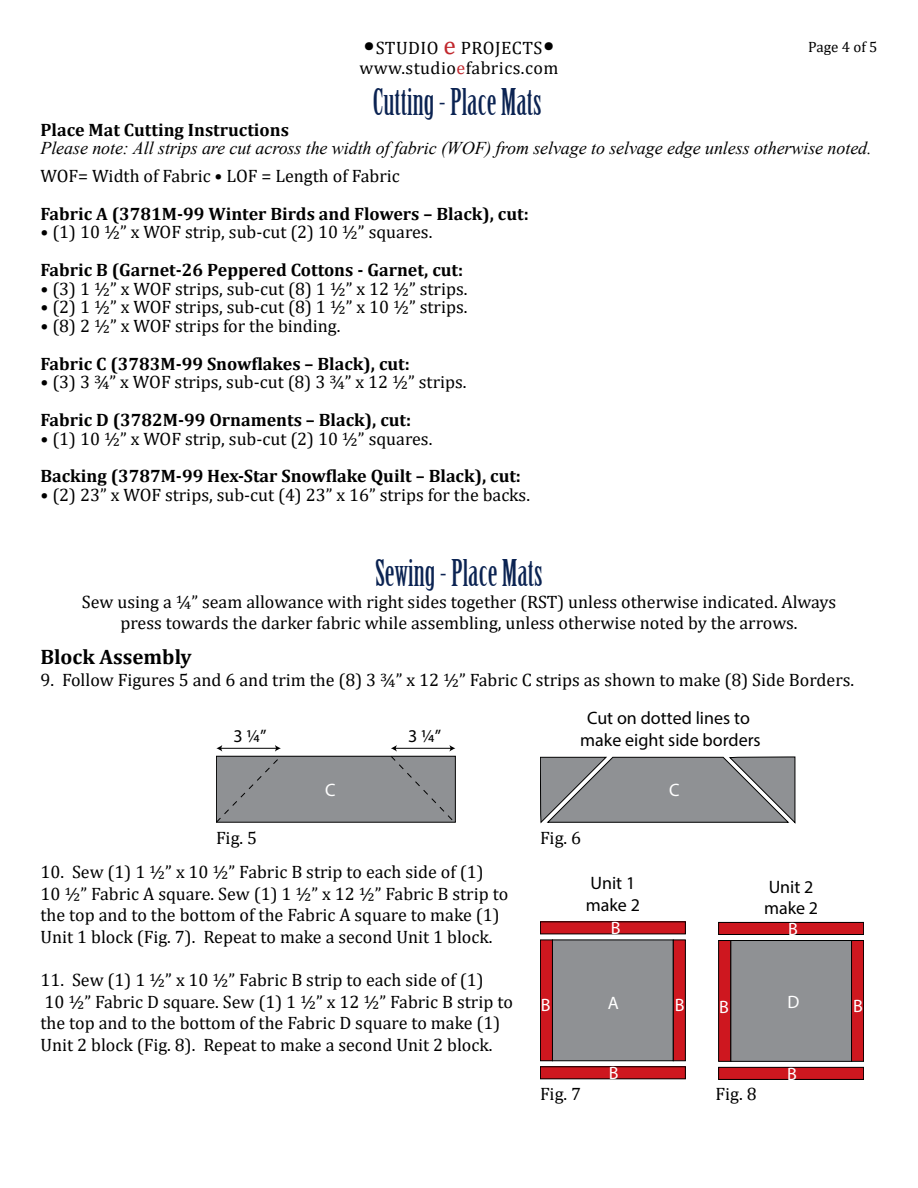
<style>
.page{position:relative;width:918px;height:1188px;background:#fff}
.page>*{position:absolute;margin:0;border:0;box-sizing:border-box;transform-origin:0 0}
.t1{font:36px "Birch Std";color:#0b2352}
.t2{font:700 21px "Cambria";color:#000}
.t3{font:18px/21.6px "Cambria";color:#000}
.t4{font:700 18px "Cambria";color:#000}
.t5{font:italic 18px "Times New Roman";letter-spacing:-.005em;color:#000}
.t6{font:18px/21.6px "Myriad Pro";color:#000}
.t7{font:18px "Cambria";letter-spacing:.025em;color:#000}
.t8{font:18px "Myriad Pro";color:#fff}
.t9{font:15px "Cambria";color:#000}
.s1{font-size:27px}
.s2{font-size:25.5px;color:#c1272d}
.s3{color:#c0272e}
</style>
<div class="page">
<svg style="left:540px;top:756px;width:255px;height:68px;background:#8e9093"></svg>
<div style="left:552px;top:940px;width:122px;height:121px;background:#8f9194;border:1px solid #000"></div>
<div style="left:540px;top:940px;width:12px;height:121px;background:#ce171f"></div>
<div style="left:540px;top:940px;width:13px;height:121px;border:1px solid #000"></div>
<div style="left:673px;top:940px;width:13px;height:121px;background:#ce171f;border:1px solid #000"></div>
<div style="left:540px;top:922px;width:145px;height:12px;background:#ce171f"></div>
<div style="left:540px;top:1067px;width:145px;height:12px;background:#ce171f"></div>
<div style="left:540px;top:1066px;width:146px;height:13px;border:1px solid #000"></div>
<div style="left:730px;top:940px;width:122px;height:122px;background:#8f9194;border:1px solid #000"></div>
<div style="left:718px;top:940px;width:13px;height:122px;background:#ce171f;border:1px solid #000"></div>
<div style="left:852px;top:941px;width:12px;height:120px;background:#ce171f"></div>
<div style="left:851px;top:940px;width:13px;height:122px;border:1px solid #000"></div>
<div style="left:719px;top:922px;width:145px;height:13px;background:#ce171f"></div>
<div style="left:718px;top:922px;width:146px;height:13px;border:1px solid #000"></div>
<div style="left:719px;top:1067px;width:145px;height:12px;background:#ce171f"></div>
<div style="left:718px;top:1067px;width:146px;height:13px;border:1px solid #000"></div>
<div style="left:216px;top:756px;width:239px;height:66px;background:#8f9194"></div>
<div style="left:216px;top:756px;width:240px;height:67px;border:1px solid #000"></div>
<svg style="left:216px;top:745px;width:66px;height:78px"></svg>
<svg style="left:390px;top:745px;width:66px;height:78px"></svg>
<p class="t7" style="left:363px;top:37px;width:193px"><span class="s1">•</span>STUDIO <span class="s2">e</span> PROJECTS<span class="s1">•</span></p>
<p class="t9" style="left:808px;top:38px;width:71px">Page 4 of 5</p>
<p class="t7" style="left:360px;top:57px;width:200px">www.studio<span class="s3">e</span>fabrics.com</p>
<h1 class="t1" style="left:373px;top:81px;width:171px">Cutting - Place Mats</h1>
<p class="t4" style="left:40px;top:117px;width:250px">Place Mat Cutting Instructions</p>
<p class="t5" style="left:40px;top:136px;width:833px">Please note: All strips are cut across the width of fabric (WOF) from selvage to selvage edge unless otherwise noted.</p>
<p class="t3" style="left:40px;top:165px;width:361px">WOF= Width of Fabric • LOF = Length of Fabric</p>
<p class="t4" style="left:40px;top:201px;width:490px">Fabric A (3781M-99 Winter Birds and Flowers – Black), cut:</p>
<p class="t3" style="left:40px;top:221px;width:393px">• (1) 10 ½” x WOF strip, sub-cut (2) 10 ½” squares.</p>
<p class="t4" style="left:40px;top:257px;width:424px">Fabric B (Garnet-26 Peppered Cottons - Garnet, cut:</p>
<p class="t3" style="left:40px;top:278px;width:429px">• (3) 1 ½” x WOF strips, sub-cut (8) 1 ½” x 12 ½” strips.</p>
<p class="t3" style="left:40px;top:296px;width:429px">• (2) 1 ½” x WOF strips, sub-cut (8) 1 ½” x 10 ½” strips.</p>
<p class="t3" style="left:40px;top:315px;width:302px">• (8) 2 ½” x WOF strips for the binding.</p>
<p class="t4" style="left:40px;top:351px;width:371px">Fabric C (3783M-99 Snowflakes – Black), cut:</p>
<p class="t3" style="left:40px;top:371px;width:428px">• (3) 3 ¾” x WOF strips, sub-cut (8) 3 ¾” x 12 ½” strips.</p>
<p class="t4" style="left:40px;top:407px;width:372px">Fabric D (3782M-99 Ornaments – Black), cut:</p>
<p class="t3" style="left:40px;top:428px;width:393px">• (1) 10 ½” x WOF strip, sub-cut (2) 10 ½” squares.</p>
<p class="t4" style="left:40px;top:463px;width:482px">Backing (3787M-99 Hex-Star Snowflake Quilt – Black), cut:</p>
<p class="t3" style="left:40px;top:484px;width:491px">• (2) 23” x WOF strips, sub-cut (4) 23” x 16” strips for the backs.</p>
<h1 class="t1" style="left:375px;top:553px;width:169px">Sewing - Place Mats</h1>
<p class="t3" style="left:82px;top:591px;width:756px;text-align:center">Sew using a ¼” seam allowance with right sides together (RST) unless otherwise indicated. Always press towards the darker fabric while assembling, unless otherwise noted by the arrows.</p>
<p class="t2" style="left:40px;top:642px;width:153px">Block Assembly</p>
<p class="t3" style="left:40px;top:669px;width:815px">9. Follow Figures 5 and 6 and trim the (8) 3 ¾” x 12 ½” Fabric C strips as shown to make (8) Side Borders.</p>
<p class="t6" style="left:234px;top:725px;width:35px">3 ¼”</p>
<p class="t6" style="left:408px;top:725px;width:35px">3 ¼”</p>
<p class="t3" style="left:216px;top:827px;width:43px">Fig. 5</p>
<p class="t8" style="left:325px;top:779px;width:12px">C</p>
<p class="t3" style="left:40px;top:861px;width:469px">10. Sew (1) 1 ½” x 10 ½” Fabric B strip to each side of (1)<br>10 ½” Fabric A square. Sew (1) 1 ½” x 12 ½” Fabric B strip to the top and to the bottom of the Fabric A square to make (1)<br>Unit 1 block (Fig. 7). Repeat to make a second Unit 1 block.</p>
<p class="t3" style="left:40px;top:969px;width:474px">11. Sew (1) 1 ½” x 10 ½” Fabric B strip to each side of (1)<br>10 ½” Fabric D square. Sew (1) 1 ½” x 12 ½” Fabric B strip to the top and to the bottom of the Fabric D square to make (1)<br>Unit 2 block (Fig. 8). Repeat to make a second Unit 2 block.</p>
<p class="t6" style="left:580px;top:707px;width:182px;text-align:center">Cut on dotted lines to make eight side borders</p>
<p class="t8" style="left:669px;top:779px;width:12px">C</p>
<p class="t3" style="left:540px;top:827px;width:43px">Fig. 6</p>
<p class="t6" style="left:586px;top:872px;width:56px">Unit 1 make 2</p>
<p class="t8" style="left:611px;top:917px;width:11px">B</p>
<p class="t6" style="left:764px;top:875px;width:56px">Unit 2 make 2</p>
<p class="t8" style="left:788px;top:918px;width:11px">B</p>
<p class="t8" style="left:788px;top:991px;width:13px">D</p>
<p class="t8" style="left:608px;top:992px;width:13px">A</p>
<p class="t8" style="left:719px;top:996px;width:11px">B</p>
<p class="t8" style="left:853px;top:995px;width:11px">B</p>
<p class="t8" style="left:541px;top:994px;width:11px">B</p>
<p class="t8" style="left:675px;top:994px;width:11px">B</p>
<p class="t8" style="left:609px;top:1062px;width:11px">B</p>
<p class="t3" style="left:540px;top:1083px;width:43px">Fig. 7</p>
<p class="t3" style="left:716px;top:1083px;width:43px">Fig. 8</p>
<p class="t8" style="left:787px;top:1063px;width:11px">B</p>
</div>
